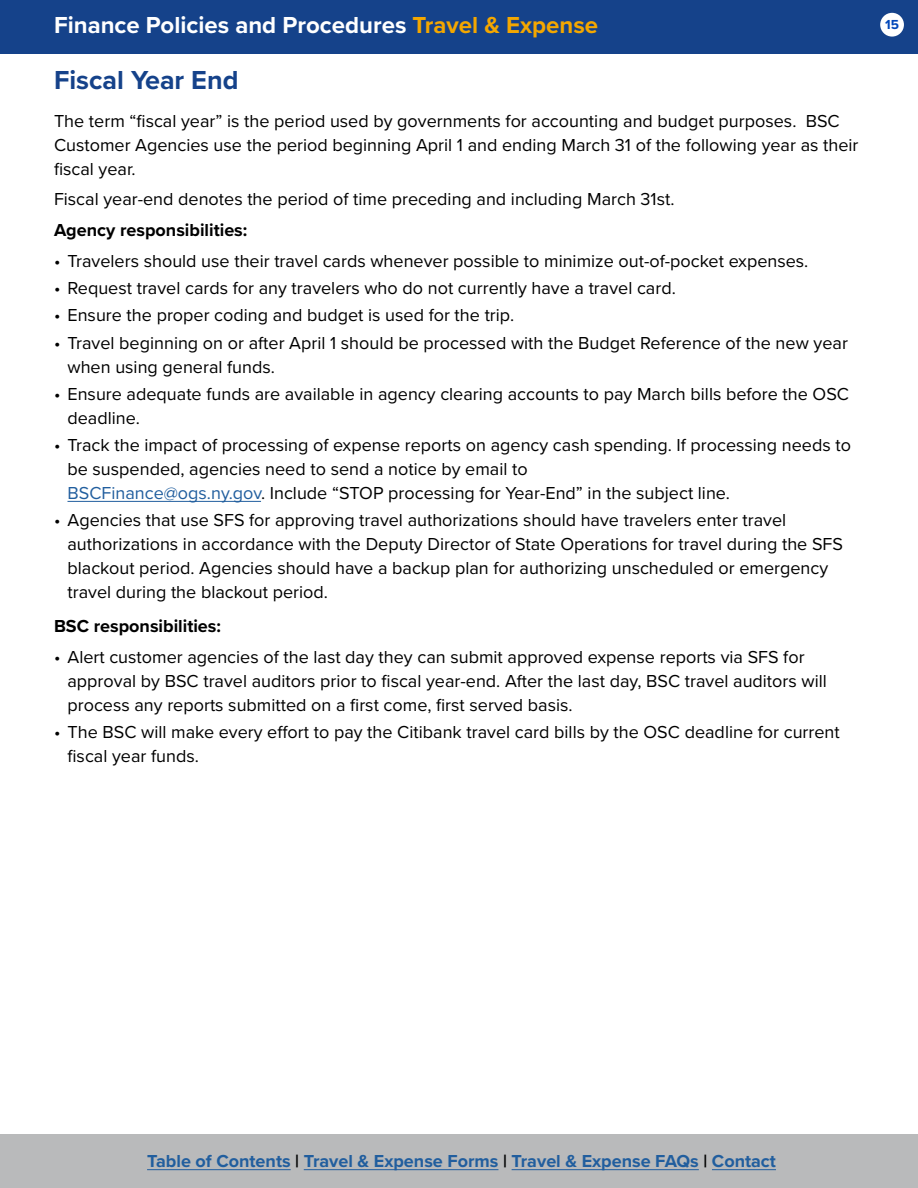
<style>
.page{position:relative;width:918px;height:1188px;background:#fff}
.page>*{position:absolute;margin:0;border:0;box-sizing:border-box;transform-origin:0 0}
.t1{font:700 27px "Proxima Nova";color:#15428a}
.t2{font:700 24px "Proxima Nova";color:#fff}
.Body{font:18px/24px "Proxima Nova";color:#000}
.t3{font:700 18px "Proxima Nova";color:#215e9e}
.Body-2{font:700 18px "Proxima Nova";color:#000}
.t4{font:700 13.5px "Proxima Nova";color:#0047ba}
.s1{color:#f4a700}
.s2{color:#215e9e}
.s3{color:#000}
</style>
<div class="page">
<div style="left:0;top:1134px;width:918px;height:54px;background:#b9babb"></div>
<hr style="left:147px;top:1169px;width:144px;height:1px;background:#215e9e">
<hr style="left:304px;top:1169px;width:194px;height:1px;background:#215e9e">
<hr style="left:512px;top:1169px;width:187px;height:1px;background:#215e9e">
<hr style="left:712px;top:1169px;width:64px;height:1px;background:#215e9e">
<div style="left:0;top:0;width:918px;height:54px;background:#15428a"></div>
<hr style="left:68px;top:501px;width:193px;height:1px;background:#215e9e">
<div style="left:880px;top:13px;width:24px;height:24px;background:#fff;border-radius:50%"></div>
<p class="t2" style="left:54px;top:7px;width:546px">Finance Policies and Procedures <span class="s1">Travel &amp; Expense</span></p>
<p class="t1" style="left:54px;top:60px;width:186px">Fiscal Year End</p>
<p class="Body" style="left:54px;top:108px;width:806px">The term “fiscal year” is the period used by governments for accounting and budget purposes. BSC<br>Customer Agencies use the period beginning April 1 and ending March 31 of the following year as their fiscal year.</p>
<p class="Body" style="left:54px;top:187px;width:622px">Fiscal year-end denotes the period of time preceding and including March 31st.</p>
<p class="Body-2" style="left:54px;top:217px;width:195px">Agency responsibilities:</p>
<p class="Body" style="left:54px;top:248px;width:756px">• Travelers should use their travel cards whenever possible to minimize out-of-pocket expenses.</p>
<p class="Body" style="left:54px;top:275px;width:623px">• Request travel cards for any travelers who do not currently have a travel card.</p>
<p class="Body" style="left:54px;top:302px;width:462px">• Ensure the proper coding and budget is used for the trip.</p>
<p class="Body" style="left:68px;top:330px;width:782px;text-indent:-14px">• Travel beginning on or after April 1 should be processed with the Budget Reference of the new year when using general funds.</p>
<p class="Body" style="left:68px;top:381px;width:783px;text-indent:-14px">• Ensure adequate funds are available in agency clearing accounts to pay March bills before the OSC deadline.</p>
<p class="Body" style="left:68px;top:432px;width:785px;text-indent:-14px">• Track the impact of processing of expense reports on agency cash spending. If processing needs to be suspended, agencies need to send a notice by email to<br><span class="s2">BSCFinance@ogs.ny.gov</span>. Include “STOP processing for Year-End” in the subject line.</p>
<p class="Body" style="left:68px;top:507px;width:777px;text-indent:-14px">• Agencies that use SFS for approving travel authorizations should have travelers enter travel authorizations in accordance with the Deputy Director of State Operations for travel during the SFS blackout period. Agencies should have a backup plan for authorizing unscheduled or emergency travel during the blackout period.</p>
<p class="Body-2" style="left:54px;top:613px;width:169px">BSC responsibilities:</p>
<p class="Body" style="left:68px;top:644px;width:761px;text-indent:-14px">• Alert customer agencies of the last day they can submit approved expense reports via SFS for approval by BSC travel auditors prior to fiscal year-end. After the last day, BSC travel auditors will process any reports submitted on a first come, first served basis.</p>
<p class="Body" style="left:68px;top:719px;width:774px;text-indent:-14px">• The BSC will make every effort to pay the Citibank travel card bills by the OSC deadline for current fiscal year funds.</p>
<p class="t4" style="left:885px;top:14px;width:15px">15</p>
<p class="t3" style="left:147px;top:1148px;width:630px">Table of Contents <span class="s3">|</span> Travel &amp; Expense Forms <span class="s3">|</span> Travel &amp; Expense FAQs <span class="s3">|</span> Contact</p>
</div>
